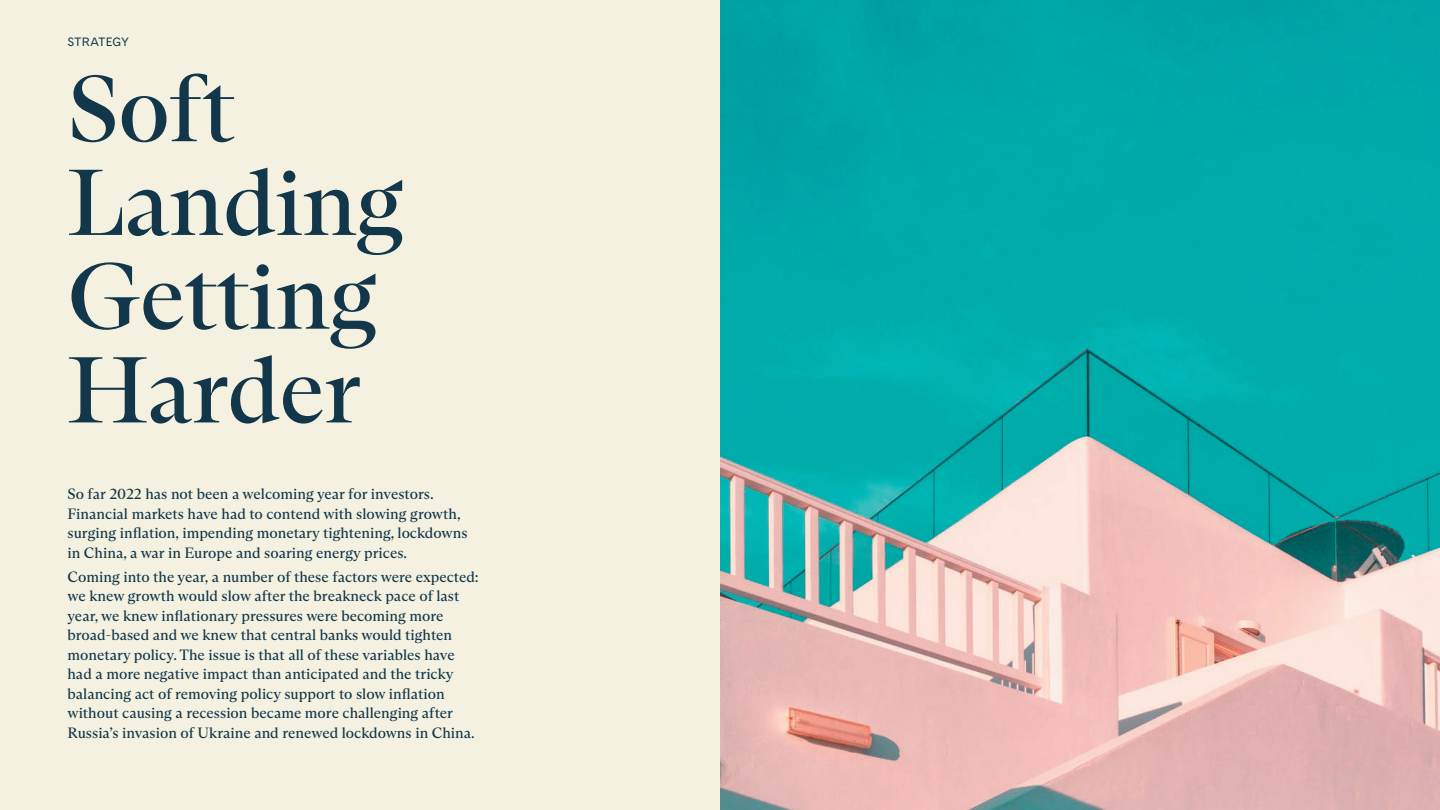
<style>
.page{position:relative;width:1440px;height:810px;background:#f4f1e0}
.page>*{position:absolute;margin:0;border:0;box-sizing:border-box;transform-origin:0 0}
.t1{font:93.75px/93.8px "ABC Arizona Serif";letter-spacing:-.01em;color:#12364a}
.t2{font:15px/19.5px "ABC Arizona Text";color:#12364a}
.t3{font:12px "Cadiz";letter-spacing:.01em;color:#12364a}
</style>
<div class="page">
<img style="left:720px;top:0;width:720px;height:810px">
<p class="t3" style="left:68px;top:33px;width:63px">STRATEGY</p>
<h1 class="t1" style="left:68px;top:64px;width:338px">Soft<br>Landing<br>Getting<br>Harder</h1>
<p class="t2" style="left:68px;top:485px;width:402px">So far 2022 has not been a welcoming year for investors.<br>Financial markets have had to contend with slowing growth, surging inflation, impending monetary tightening, lockdowns in China, a war in Europe and soaring energy prices.</p>
<p class="t2" style="left:68px;top:567px;width:413px">Coming into the year, a number of these factors were expected: we knew growth would slow after the breakneck pace of last year, we knew inflationary pressures were becoming more broad-based and we knew that central banks would tighten monetary policy. The issue is that all of these variables have had a more negative impact than anticipated and the tricky balancing act of removing policy support to slow inflation without causing a recession became more challenging after Russia’s invasion of Ukraine and renewed lockdowns in China.</p>
</div>
